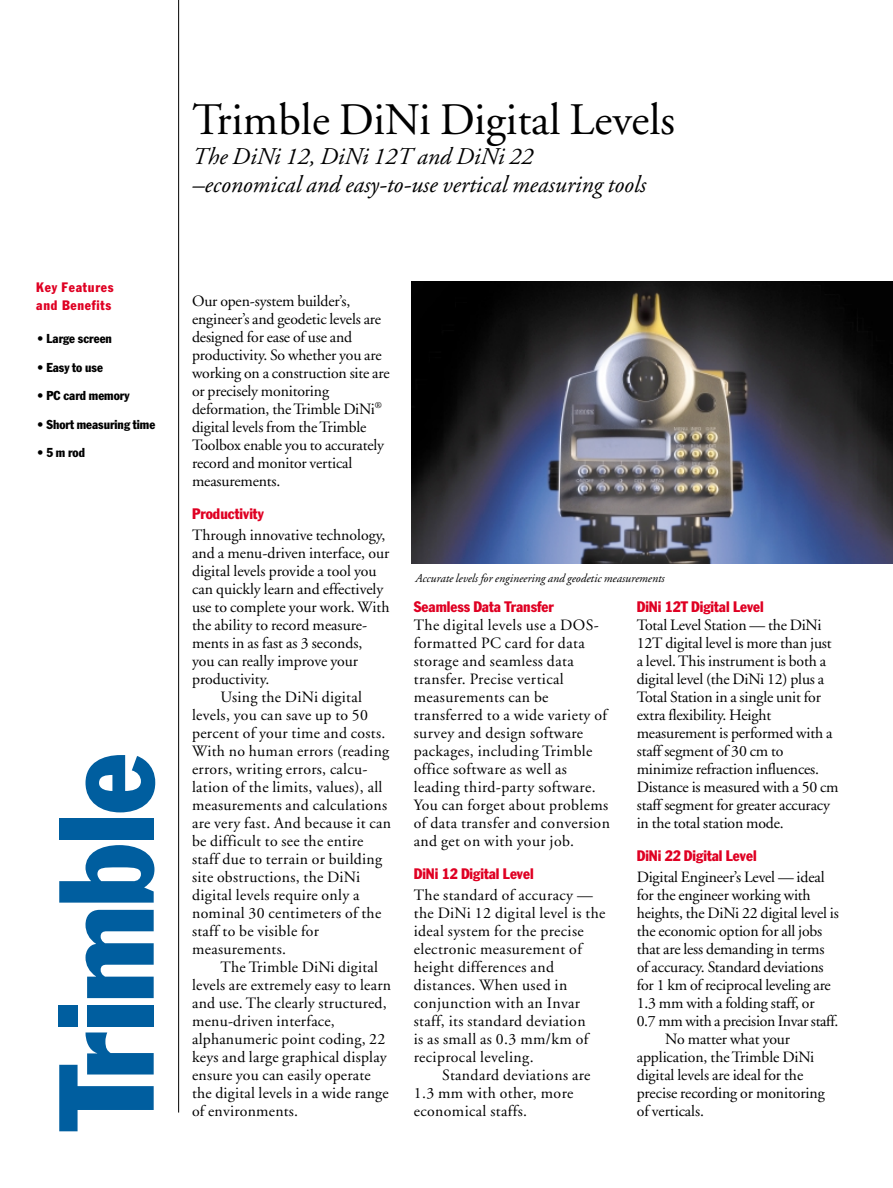
<style>
.page{position:relative;width:893px;height:1188px;background:#fff}
.page>*{position:absolute;margin:0;border:0;box-sizing:border-box;transform-origin:0 0}
.t1{font:45px "Adobe Garamond";color:#000}
.t2{font:italic 24px/28.8px "Adobe Garamond";color:#000}
.t3{font:15.75px/18px "Adobe Garamond";color:#000}
.t4{font:15.75px/18px "Adobe Garamond";letter-spacing:.025em;color:#000}
.t5{font:15.75px "Adobe Garamond";letter-spacing:.02em;color:#000}
.t6{font:15.75px "Adobe Garamond";letter-spacing:-.02em;color:#000}
.t7{font:condensed 15px "Franklin Gothic";color:#df0023}
.t8{font:condensed 13.5px/18px "Franklin Gothic";letter-spacing:.055em;color:#df0023}
.t9{font:condensed 12.75px "Franklin Gothic";color:#000}
.t10{font:italic 12px "Adobe Garamond";color:#000}
</style>
<div class="page">
<hr style="left:178px;top:0;width:1px;height:1113px;background:#000">
<img style="left:412px;top:281px;width:480px;height:283px">
<svg style="left:59px;top:1032px;width:95px;height:99px"></svg>
<div style="left:87px;top:1005px;width:67px;height:22px;background:#005e9f"></div>
<svg style="left:85px;top:910px;width:69px;height:88px"></svg>
<svg style="left:59px;top:845px;width:95px;height:58px"></svg>
<div style="left:59px;top:818px;width:95px;height:22px;background:#005e9f"></div>
<svg style="left:85px;top:755px;width:70px;height:57px"></svg>
<div style="left:59px;top:1005px;width:19px;height:22px;background:#005e9f"></div>
<p class="t8" style="left:36px;top:279px;width:79px">Key Features and Benefits</p>
<p class="t9" style="left:37px;top:334px;width:76px">• Large screen</p>
<p class="t9" style="left:37px;top:363px;width:67px">• Easy to use</p>
<p class="t9" style="left:37px;top:391px;width:94px">• PC card memory</p>
<p class="t9" style="left:37px;top:420px;width:119px">• Short measuring time</p>
<p class="t9" style="left:37px;top:448px;width:49px">• 5 m rod</p>
<h1 class="t1" style="left:192px;top:102px;width:484px">Trimble DiNi Digital Levels</h1>
<h2 class="t2" style="left:192px;top:144px;width:455px">The DiNi 12, DiNi 12T and DiNi 22 –economical and easy-to-use vertical measuring tools</h2>
<p class="t3" style="left:192px;top:293px;width:199px">Our open-system builder’s, engineer’s and geodetic levels are designed for ease of use and productivity. So whether you are working on a construction site are or precisely monitoring deformation, the Trimble DiNi<sup>® </sup>digital levels from the Trimble<br>Toolbox enable you to accurately record and monitor vertical measurements.</p>
<p class="t7" style="left:192px;top:508px;width:73px">Productivity</p>
<p class="t3" style="left:192px;top:527px;width:195px">Through innovative technology,</p>
<p class="t3" style="left:192px;top:545px;width:199px">and a menu-driven interface, our</p>
<p class="t3" style="left:192px;top:563px;width:186px">digital levels provide a tool you</p>
<p class="t3" style="left:192px;top:581px;width:193px">can quickly learn and effectively</p>
<p class="t3" style="left:192px;top:599px;width:199px">use to complete your work. With</p>
<p class="t3" style="left:192px;top:617px;width:176px">the ability to record measure-</p>
<p class="t3" style="left:192px;top:635px;width:172px">ments in as fast as 3 seconds,</p>
<p class="t3" style="left:192px;top:653px;width:168px">you can really improve your</p>
<p class="t3" style="left:192px;top:671px;width:79px">productivity.</p>
<p class="t5" style="left:220px;top:691px;width:143px">Using the DiNi digital</p>
<p class="t5" style="left:192px;top:709px;width:177px">levels, you can save up to 50</p>
<p class="t5" style="left:192px;top:727px;width:195px">percent of your time and costs.</p>
<p class="t5" style="left:192px;top:745px;width:199px">With no human errors (reading</p>
<p class="t5" style="left:192px;top:763px;width:177px">errors, writing errors, calcu-</p>
<p class="t5" style="left:192px;top:781px;width:192px">lation of the limits, values), all</p>
<p class="t5" style="left:192px;top:799px;width:197px">measurements and calculations</p>
<p class="t5" style="left:192px;top:817px;width:200px">are very fast. And because it can</p>
<p class="t5" style="left:192px;top:835px;width:173px">be difficult to see the entire</p>
<p class="t5" style="left:192px;top:853px;width:192px">staff due to terrain or building</p>
<p class="t5" style="left:192px;top:871px;width:170px">site obstructions, the DiNi</p>
<p class="t5" style="left:192px;top:889px;width:169px">digital levels require only a</p>
<p class="t5" style="left:192px;top:907px;width:191px">nominal 30 centimeters of the</p>
<p class="t5" style="left:192px;top:925px;width:128px">staff to be visible for</p>
<p class="t5" style="left:192px;top:943px;width:95px">measurements.</p>
<p class="t3" style="left:220px;top:959px;width:159px">The Trimble DiNi digital</p>
<p class="t3" style="left:192px;top:977px;width:200px">levels are extremely easy to learn</p>
<p class="t3" style="left:192px;top:995px;width:196px">and use. The clearly structured,</p>
<p class="t3" style="left:192px;top:1013px;width:144px">menu-driven interface,</p>
<p class="t3" style="left:192px;top:1031px;width:195px">alphanumeric point coding, 22</p>
<p class="t3" style="left:192px;top:1049px;width:196px">keys and large graphical display</p>
<p class="t3" style="left:192px;top:1067px;width:180px">ensure you can easily operate</p>
<p class="t3" style="left:192px;top:1085px;width:198px">the digital levels in a wide range</p>
<p class="t3" style="left:192px;top:1103px;width:108px">of environments.</p>
<p class="t10" style="left:415px;top:573px;width:250px">Accurate levels for engineering and geodetic measurements</p>
<p class="t7" style="left:414px;top:601px;width:141px">Seamless Data Transfer</p>
<p class="t4" style="left:414px;top:617px;width:198px">The digital levels use a DOS&shy;formatted PC card for data storage and seamless data transfer. Precise vertical measurements can be transferred to a wide variety of survey and design software packages, including Trimble office software as well as leading third-party software.<br>You can forget about problems of data transfer and conversion and get on with your job.</p>
<p class="t7" style="left:414px;top:868px;width:121px">DiNi 12 Digital Level</p>
<p class="t4" style="left:414px;top:887px;width:193px">The standard of accuracy — the DiNi 12 digital level is the ideal system for the precise electronic measurement of height differences and distances. When used in conjunction with an Invar staff, its standard deviation<br>is as small as 0.3 mm/km of reciprocal leveling.</p>
<p class="t4" style="left:414px;top:1067px;width:178px;text-indent:28px">Standard deviations are<br>1.3 mm with other, more economical staffs.</p>
<p class="t7" style="left:636px;top:601px;width:129px">DiNi 12T Digital Level</p>
<p class="t3" style="left:636px;top:617px;width:203px">Total Level Station — the DiNi<br>12T digital level is more than just a level. This instrument is both a digital level (the DiNi 12) plus a<br>Total Station in a single unit for extra flexibility. Height measurement is performed with a staff segment of 30 cm to minimize refraction influences.<br>Distance is measured with a 50 cm staff segment for greater accuracy in the total station mode.</p>
<p class="t7" style="left:636px;top:850px;width:121px">DiNi 22 Digital Level</p>
<p class="t3" style="left:636px;top:869px;width:189px">Digital Engineer’s Level — ideal</p>
<p class="t3" style="left:636px;top:887px;width:175px">for the engineer working with</p>
<p class="t3" style="left:636px;top:905px;width:203px">heights, the DiNi 22 digital level is</p>
<p class="t3" style="left:636px;top:923px;width:187px">the economic option for all jobs</p>
<p class="t3" style="left:636px;top:941px;width:189px">that are less demanding in terms</p>
<p class="t3" style="left:636px;top:959px;width:188px">of accuracy. Standard deviations</p>
<p class="t3" style="left:636px;top:977px;width:196px">for 1 km of reciprocal leveling are</p>
<p class="t3" style="left:636px;top:995px;width:179px">1.3 mm with a folding staff, or</p>
<p class="t6" style="left:636px;top:1015px;width:203px">0.7 mm with a precision Invar staff.</p>
<p class="t3" style="left:665px;top:1031px;width:126px">No matter what your</p>
<p class="t3" style="left:636px;top:1049px;width:179px">application, the Trimble DiNi</p>
<p class="t3" style="left:636px;top:1067px;width:168px">digital levels are ideal for the</p>
<p class="t3" style="left:636px;top:1085px;width:189px">precise recording or monitoring</p>
<p class="t3" style="left:636px;top:1103px;width:69px">of verticals.</p>
</div>
